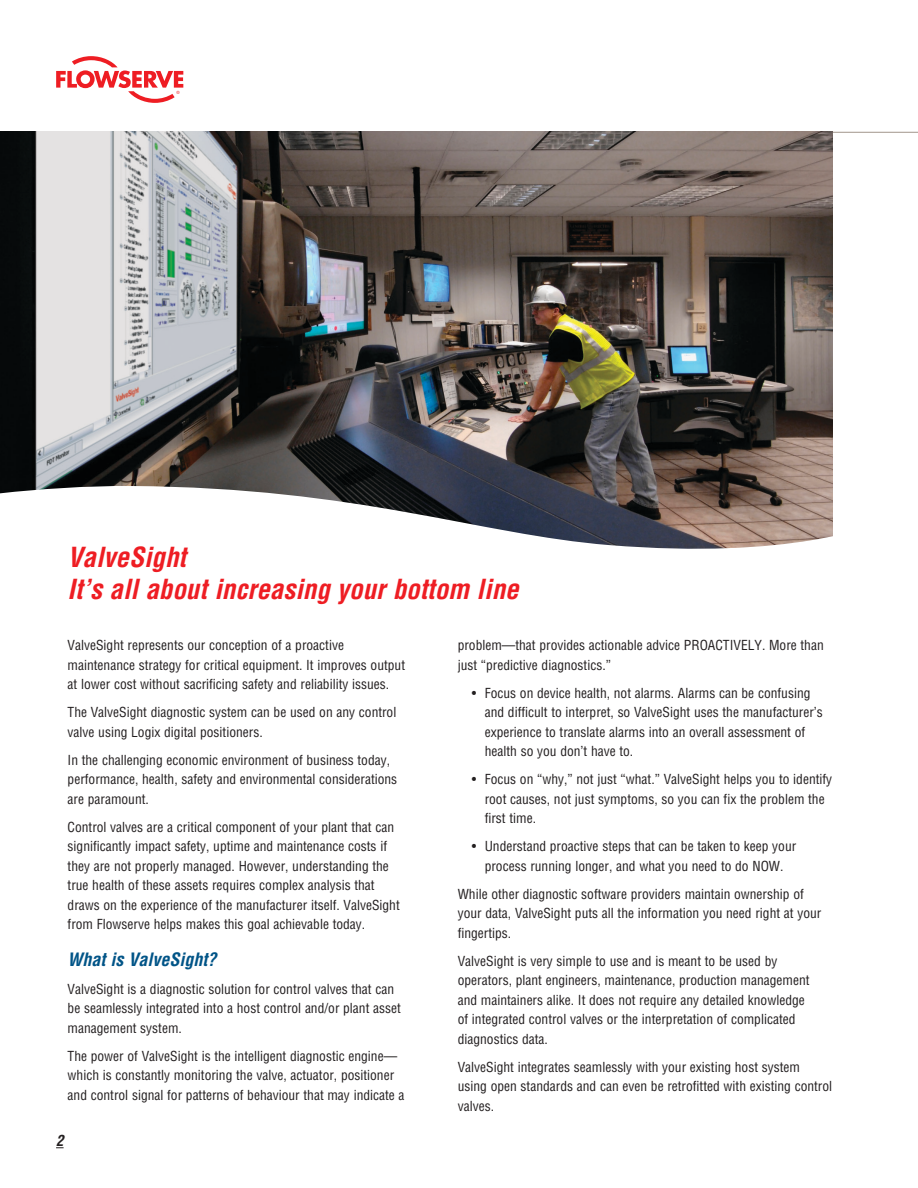
<style>
.page{position:relative;width:918px;height:1188px;background:#fff}
.page>*{position:absolute;margin:0;border:0;box-sizing:border-box;transform-origin:0 0}
.Page_Header{font:italic 700 condensed 27px/32.4px "Helvetica LT Std";color:#ee1d23}
.Sub_Header{font:italic 700 condensed 18px "Helvetica LT Std";color:#005487}
.t1{font:italic 700 condensed 15px "Helvetica LT Std";color:#231f20}
.Body_Copy{font:condensed 13.5px/19.5px "Helvetica LT Std";color:#231f20}
</style>
<div class="page">
<hr style="left:0;top:132px;width:918px;height:1px;background:#a1968b">
<svg style="left:56px;top:56px;width:127px;height:47px"></svg>
<img style="left:0;top:131px;width:833px;height:354px">
<svg style="left:0;top:485px;width:833px;height:64px"></svg>
<p class="Page_Header" style="left:68px;top:541px;width:453px">ValveSight<br>It’s all about increasing your bottom line</p>
<p class="Body_Copy" style="left:458px;top:636px;width:368px">problem—that provides actionable advice PROACTIVELY. More than just “predictive diagnostics.”</p>
<p class="Body_Copy" style="left:485px;top:683px;width:340px;text-indent:-13px">• Focus on device health, not alarms. Alarms can be confusing and difficult to interpret, so ValveSight uses the manufacturer’s experience to translate alarms into an overall assessment of health so you don’t have to.</p>
<p class="Body_Copy" style="left:485px;top:770px;width:349px;text-indent:-13px">• Focus on “why,” not just “what.” ValveSight helps you to identify root causes, not just symptoms, so you can fix the problem the first time.</p>
<p class="Body_Copy" style="left:472px;top:837px;width:326px;text-align:center">• Understand proactive steps that can be taken to keep your process running longer, and what you need to do NOW.</p>
<p class="Body_Copy" style="left:458px;top:884px;width:365px">While other diagnostic software providers maintain ownership of your data, ValveSight puts all the information you need right at your fingertips.</p>
<p class="Body_Copy" style="left:458px;top:951px;width:353px">ValveSight is very simple to use and is meant to be used by operators, plant engineers, maintenance, production management and maintainers alike. It does not require any detailed knowledge of integrated control valves or the interpretation of complicated diagnostics data.</p>
<p class="Body_Copy" style="left:458px;top:1057px;width:376px">ValveSight integrates seamlessly with your existing host system using open standards and can even be retrofitted with existing control valves.</p>
<p class="Body_Copy" style="left:68px;top:636px;width:339px">ValveSight represents our conception of a proactive maintenance strategy for critical equipment. It improves output at lower cost without sacrificing safety and reliability issues.</p>
<p class="Body_Copy" style="left:68px;top:703px;width:330px">The ValveSight diagnostic system can be used on any control valve using Logix digital positioners.</p>
<p class="Body_Copy" style="left:68px;top:750px;width:331px">In the challenging economic environment of business today, performance, health, safety and environmental considerations are paramount.</p>
<p class="Body_Copy" style="left:68px;top:817px;width:334px">Control valves are a critical component of your plant that can significantly impact safety, uptime and maintenance costs if they are not properly managed. However, understanding the true health of these assets requires complex analysis that draws on the experience of the manufacturer itself. ValveSight from Flowserve helps makes this goal achievable today.</p>
<p class="Sub_Header" style="left:68px;top:948px;width:150px">What is ValveSight?</p>
<p class="Body_Copy" style="left:68px;top:979px;width:335px">ValveSight is a diagnostic solution for control valves that can be seamlessly integrated into a host control and/or plant asset management system.</p>
<p class="Body_Copy" style="left:68px;top:1046px;width:339px">The power of ValveSight is the intelligent diagnostic engine— which is constantly monitoring the valve, actuator, positioner and control signal for patterns of behaviour that may indicate a</p>
<p class="t1" style="left:56px;top:1131px;width:9px">2</p>
</div>
